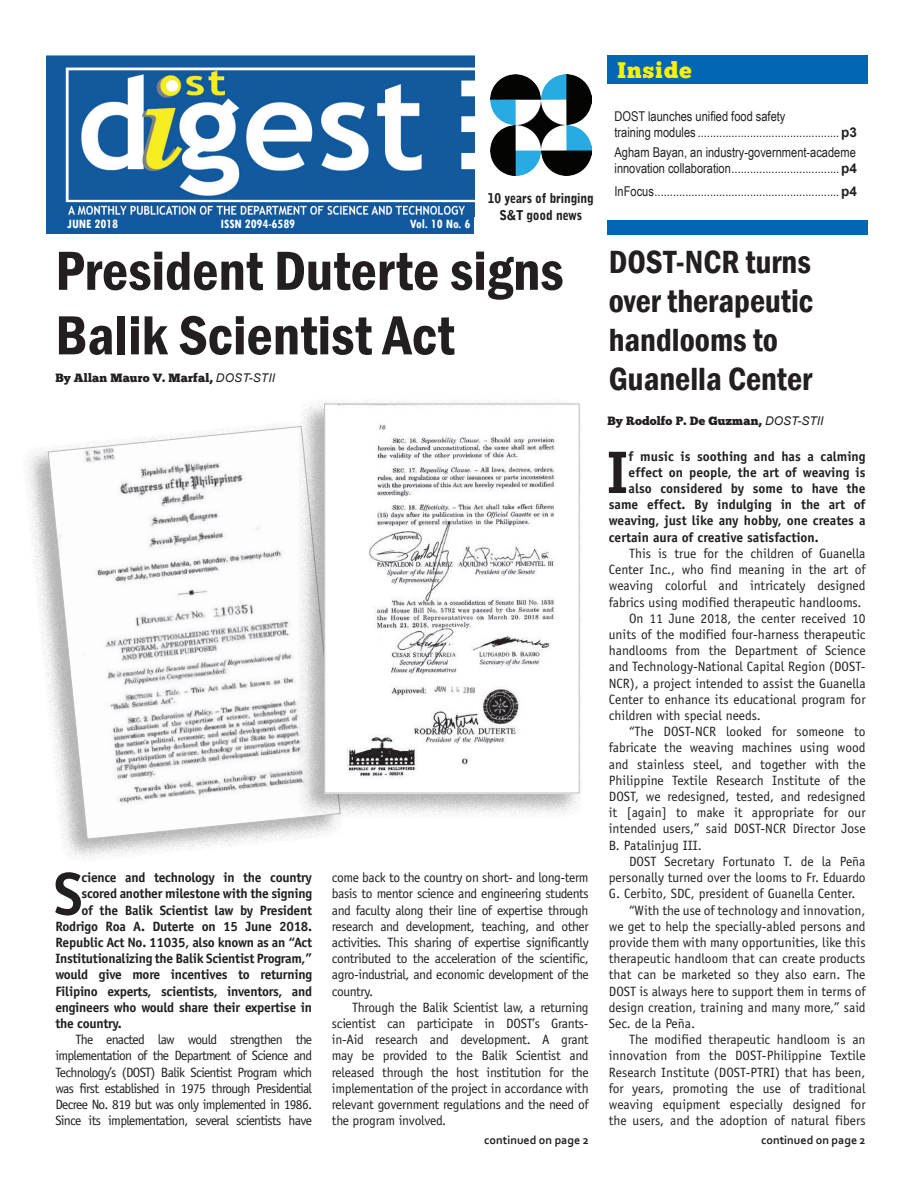
<style>
.page{position:relative;width:919px;height:1190px;background:#fff}
.page>*{position:absolute;margin:0;border:0;box-sizing:border-box;transform-origin:0 0}
.t1{font:700 60.15px "Officina Sans";color:#231f20}
.t2{font:600 condensed 57px/64.5px "Franklin Gothic";color:#231f20}
.t3{font:600 condensed 33px/39px "Franklin Gothic";color:#231f20}
.t4{font:22.5px "Chunk Five";letter-spacing:.05em;color:#fff101}
.t5{font:13.5px/16.2px "Officina Sans";color:#231f20;text-align:justify}
.t6{font:700 13.5px "Officina Sans";letter-spacing:-.02em;color:#231f20}
.t7{font:13.5px/16.2px "Arial Narrow";color:#231f20}
.t8{font:700 13.5px "Officina Sans";color:#231f20}
.t9{font:900 13.5px/16.2px "Bell Gothic Std";letter-spacing:-.01em;color:#231f20;text-align:center;scale:.9 1}
.t10{font:700 condensed 13.5px "Tw Cen";color:#fff}
.t11{font:12px "Chunk Five";letter-spacing:.01em;color:#231f20}
.t12{font:700 12px "Corbel";color:#231f20}
.s1{font-family:"Arial";font-style:italic}
.s2{font-family:"Arial";font-weight:700}
</style>
<div class="page">
<div style="left:47px;top:215px;width:427px;height:19px;background:#10599e"></div>
<img style="left:47px;top:55px;width:427px;height:160px">
<div style="left:607px;top:220px;width:260px;height:15px;background:#0167b4"></div>
<div style="left:607px;top:55px;width:260px;height:28px;background:#0167b4"></div>
<img style="left:490px;top:74px;width:101px;height:101px">
<div style="left:21px;top:420px;width:323px;height:443px;background:#231f20;opacity:.35"></div>
<svg style="left:48px;top:426px;width:292px;height:413px"></svg>
<div style="left:297px;top:397px;width:286px;height:420px;background:#231f20;opacity:.35"></div>
<img style="left:326px;top:406px;width:251px;height:385px">
<div style="left:324px;top:404px;width:255px;height:389px;border:1px solid #babbbe"></div>
<p class="t10" style="left:67px;top:216px;width:52px">JUNE 2018</p>
<p class="t10" style="left:410px;top:216px;width:62px">Vol. 10 No. 6</p>
<p class="t9" style="left:488px;top:190px;width:119px">10 years of bringing<br>S&amp;T good news</p>
<h2 class="t2" style="left:55px;top:238px;width:510px">President Duterte signs<br>Balik Scientist Act</h2>
<p class="t11" style="left:55px;top:370px;width:221px">By Allan Mauro V. Marfal, <span class="s1">DOST-STII</span></p>
<h1 class="t1" style="left:54px;top:856px;width:30px">S</h1>
<p class="t6" style="left:82px;top:869px;width:232px">cience and technology in the country</p>
<p class="t6" style="left:82px;top:885px;width:232px">scored another milestone with the signing</p>
<p class="t6" style="left:82px;top:901px;width:232px">of the Balik Scientist law by President</p>
<p class="t6" style="left:55px;top:917px;width:258px">Rodrigo Roa A. Duterte on 15 June 2018.</p>
<p class="t6" style="left:55px;top:933px;width:258px">Republic Act No. 11035, also known as an “Act</p>
<p class="t6" style="left:55px;top:950px;width:258px">Institutionalizing the Balik Scientist Program,”</p>
<p class="t6" style="left:55px;top:966px;width:258px">would give more incentives to returning</p>
<p class="t6" style="left:55px;top:982px;width:258px">Filipino experts, scientists, inventors, and</p>
<p class="t6" style="left:55px;top:998px;width:258px">engineers who would share their expertise in</p>
<p class="t6" style="left:55px;top:1014px;width:68px">the country.</p>
<p class="t5" style="left:55px;top:1031px;width:258px;text-indent:20px">The enacted law would strengthen the implementation of the Department of Science and Technology’s (DOST) Balik Scientist Program which was first established in 1975 through Presidential Decree No. 819 but was only implemented in 1986.<br>Since its implementation, several scientists have</p>
<p class="t5" style="left:332px;top:869px;width:258px">come back to the country on short- and long-term basis to mentor science and engineering students and faculty along their line of expertise through research and development, teaching, and other activities. This sharing of expertise significantly contributed to the acceleration of the scientific, agro-industrial, and economic development of the country.</p>
<p class="t5" style="left:332px;top:998px;width:258px;text-indent:20px">Through the Balik Scientist law, a returning scientist can participate in DOST’s Grants&shy;in-Aid research and development. A grant may be provided to the Balik Scientist and released through the host institution for the implementation of the project in accordance with relevant government regulations and the need of the program involved.</p>
<h3 class="t4" style="left:617px;top:57px;width:76px">Inside</h3>
<p class="t7" style="left:614px;top:108px;width:244px">DOST launches unified food safety<br>training modules ..............................................<span class="s2">p3</span></p>
<p class="t7" style="left:614px;top:143px;width:244px">Agham Bayan, an industry-government-academe innovation collaboration...................................<span class="s2">p4</span></p>
<p class="t7" style="left:614px;top:183px;width:244px">InFocus............................................................<span class="s2">p4</span></p>
<h3 class="t3" style="left:609px;top:242px;width:206px">DOST-NCR turns over therapeutic handlooms to<br>Guanella Center</h3>
<p class="t11" style="left:607px;top:413px;width:217px">By Rodolfo P. De Guzman, <span class="s1">DOST-STII</span></p>
<h1 class="t1" style="left:606px;top:435px;width:24px">I</h1>
<p class="t8" style="left:628px;top:447px;width:238px">f music is soothing and has a calming</p>
<p class="t8" style="left:628px;top:464px;width:238px">effect on people, the art of weaving is</p>
<p class="t8" style="left:628px;top:480px;width:238px">also considered by some to have the</p>
<p class="t8" style="left:609px;top:496px;width:258px">same effect. By indulging in the art of</p>
<p class="t8" style="left:609px;top:512px;width:258px">weaving, just like any hobby, one creates a</p>
<p class="t8" style="left:609px;top:528px;width:211px">certain aura of creative satisfaction.</p>
<p class="t5" style="left:629px;top:545px;width:238px">This is true for the children of Guanella</p>
<p class="t5" style="left:609px;top:561px;width:258px">Center Inc., who find meaning in the art of</p>
<p class="t5" style="left:609px;top:577px;width:258px">weaving colorful and intricately designed</p>
<p class="t5" style="left:609px;top:593px;width:254px">fabrics using modified therapeutic handlooms.</p>
<p class="t5" style="left:629px;top:610px;width:238px">On 11 June 2018, the center received 10</p>
<p class="t5" style="left:609px;top:626px;width:258px">units of the modified four-harness therapeutic</p>
<p class="t5" style="left:609px;top:642px;width:258px">handlooms from the Department of Science</p>
<p class="t5" style="left:609px;top:658px;width:258px">and Technology-National Capital Region (DOST-</p>
<p class="t5" style="left:609px;top:674px;width:258px">NCR), a project intended to assist the Guanella</p>
<p class="t5" style="left:609px;top:691px;width:258px">Center to enhance its educational program for</p>
<p class="t5" style="left:609px;top:707px;width:154px">children with special needs.</p>
<p class="t5" style="left:629px;top:723px;width:238px">“The DOST-NCR looked for someone to</p>
<p class="t5" style="left:609px;top:739px;width:258px">fabricate the weaving machines using wood</p>
<p class="t5" style="left:609px;top:755px;width:258px">and stainless steel, and together with the</p>
<p class="t5" style="left:609px;top:772px;width:258px">Philippine Textile Research Institute of the</p>
<p class="t5" style="left:609px;top:788px;width:258px">DOST, we redesigned, tested, and redesigned</p>
<p class="t5" style="left:609px;top:804px;width:258px">it [again] to make it appropriate for our</p>
<p class="t5" style="left:609px;top:820px;width:258px">intended users,” said DOST-NCR Director Jose</p>
<p class="t5" style="left:609px;top:836px;width:95px">B. Patalinjug III.</p>
<p class="t5" style="left:629px;top:853px;width:238px">DOST Secretary Fortunato T. de la Peña</p>
<p class="t5" style="left:609px;top:869px;width:258px">personally turned over the looms to Fr. Eduardo</p>
<p class="t5" style="left:609px;top:885px;width:248px">G. Cerbito, SDC, president of Guanella Center.</p>
<p class="t5" style="left:629px;top:901px;width:238px">“With the use of technology and innovation,</p>
<p class="t5" style="left:609px;top:917px;width:258px">we get to help the specially-abled persons and</p>
<p class="t5" style="left:609px;top:934px;width:258px">provide them with many opportunities, like this</p>
<p class="t5" style="left:609px;top:950px;width:258px">therapeutic handloom that can create products</p>
<p class="t5" style="left:609px;top:966px;width:258px">that can be marketed so they also earn. The</p>
<p class="t5" style="left:609px;top:982px;width:258px">DOST is always here to support them in terms of</p>
<p class="t5" style="left:609px;top:998px;width:258px">design creation, training and many more,” said</p>
<p class="t5" style="left:609px;top:1015px;width:88px">Sec. de la Peña.</p>
<p class="t5" style="left:629px;top:1031px;width:238px">The modified therapeutic handloom is an</p>
<p class="t5" style="left:609px;top:1047px;width:258px">innovation from the DOST-Philippine Textile</p>
<p class="t5" style="left:609px;top:1063px;width:258px">Research Institute (DOST-PTRI) that has been,</p>
<p class="t5" style="left:609px;top:1079px;width:258px">for years, promoting the use of traditional</p>
<p class="t5" style="left:609px;top:1096px;width:258px">weaving equipment especially designed for</p>
<p class="t5" style="left:609px;top:1112px;width:258px">the users, and the adoption of natural fibers</p>
<p class="t12" style="left:484px;top:1132px;width:106px">continued on page 2</p>
<p class="t12" style="left:761px;top:1132px;width:106px">continued on page 2</p>
</div>
